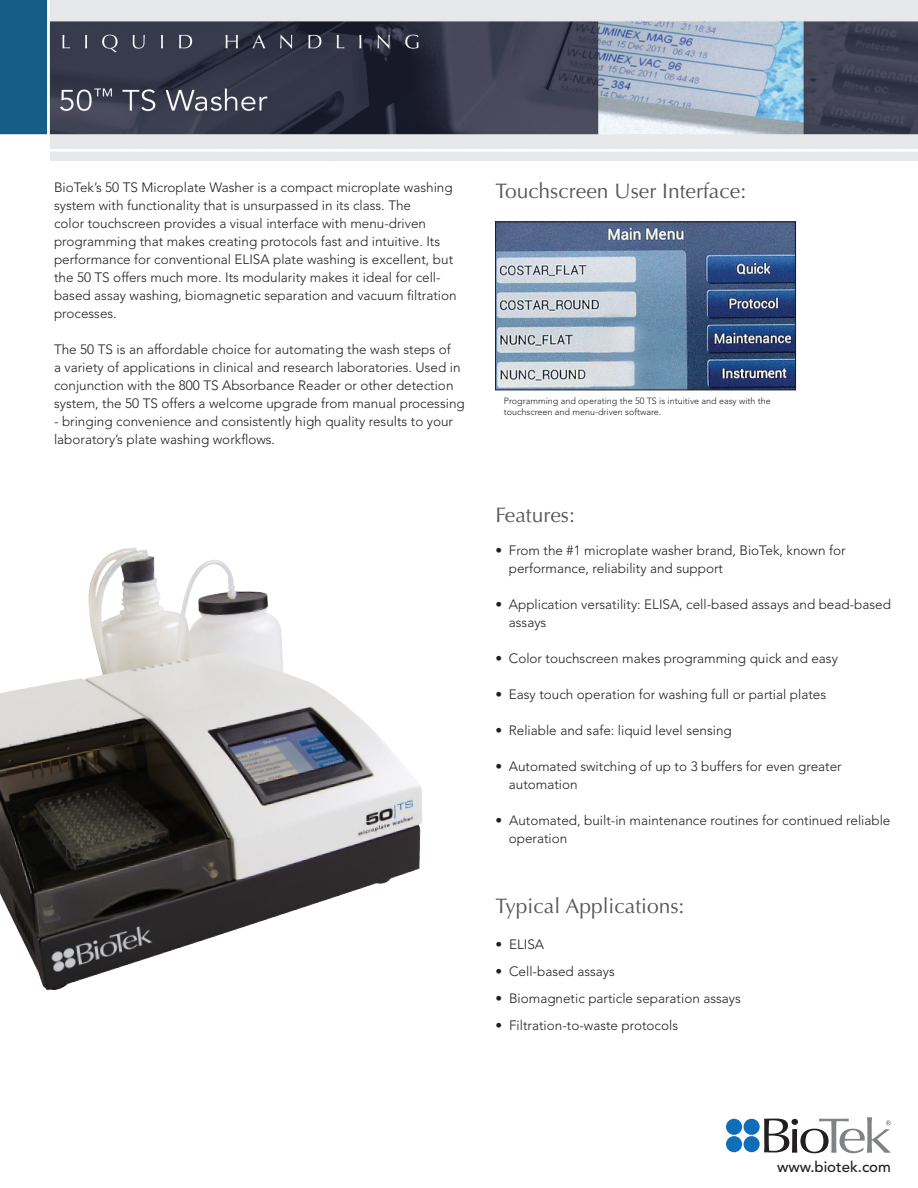
<style>
.page{position:relative;width:918px;height:1188px;background:#fff}
.page>*{position:absolute;margin:0;border:0;box-sizing:border-box;transform-origin:0 0}
.t1{font:21px "Optima LT Std";color:#57585a}
.t2{font:500 15px "Avenir LT Std";color:#231f20}
.t3{font:300 13.5px/18px "Avenir LT Std";color:#231f20}
.t4{font:300 9px/10.5px "Avenir LT Std";color:#231f20}
</style>
<div class="page">
<img style="left:0;top:547px;width:422px;height:444px">
<img style="left:0;top:0;width:918px;height:160px">
<img style="left:497px;top:224px;width:297px;height:164px">
<div style="left:495px;top:222px;width:301px;height:168px;border:1px solid #231f20"></div>
<svg style="left:764px;top:1117px;width:127px;height:36px"></svg>
<div style="left:726px;top:1119px;width:16px;height:16px;background:#106db7;border-radius:50%"></div>
<div style="left:726px;top:1136px;width:16px;height:16px;background:#106db7;border-radius:50%"></div>
<div style="left:744px;top:1119px;width:16px;height:16px;background:#106db7;border-radius:50%"></div>
<div style="left:744px;top:1136px;width:16px;height:16px;background:#106db7;border-radius:50%"></div>
<p class="t3" style="left:54px;top:179px;width:404px">BioTek’s 50 TS Microplate Washer is a compact microplate washing system with functionality that is unsurpassed in its class. The<br>color touchscreen provides a visual interface with menu-driven programming that makes creating protocols fast and intuitive. Its performance for conventional ELISA plate washing is excellent, but the 50 TS offers much more. Its modularity makes it ideal for cell&shy;based assay washing, biomagnetic separation and vacuum filtration processes.</p>
<p class="t3" style="left:54px;top:341px;width:412px">The 50 TS is an affordable choice for automating the wash steps of<br>a variety of applications in clinical and research laboratories. Used in conjunction with the 800 TS Absorbance Reader or other detection system, the 50 TS offers a welcome upgrade from manual processing</p>
<p class="t3" style="left:54px;top:413px;width:401px">- bringing convenience and consistently high quality results to your laboratory’s plate washing workflows.</p>
<h1 class="t1" style="left:496px;top:178px;width:252px">Touchscreen User Interface:</h1>
<p class="t4" style="left:504px;top:396px;width:269px">Programming and operating the 50 TS is intuitive and easy with the touchscreen and menu-driven software.</p>
<h1 class="t1" style="left:495px;top:503px;width:81px">Features:</h1>
<p class="t3" style="left:509px;top:541px;width:338px;text-indent:-14px">• From the #1 microplate washer brand, BioTek, known for performance, reliability and support</p>
<p class="t3" style="left:509px;top:595px;width:384px;text-indent:-14px">• Application versatility: ELISA, cell-based assays and bead-based assays</p>
<p class="t3" style="left:495px;top:649px;width:344px">• Color touchscreen makes programming quick and easy</p>
<p class="t3" style="left:495px;top:685px;width:332px">• Easy touch operation for washing full or partial plates</p>
<p class="t3" style="left:495px;top:721px;width:238px">• Reliable and safe: liquid level sensing</p>
<p class="t3" style="left:509px;top:757px;width:334px;text-indent:-14px">• Automated switching of up to 3 buffers for even greater automation</p>
<p class="t3" style="left:509px;top:811px;width:383px;text-indent:-14px">• Automated, built-in maintenance routines for continued reliable operation</p>
<h1 class="t1" style="left:495px;top:893px;width:191px">Typical Applications:</h1>
<p class="t3" style="left:495px;top:935px;width:50px">• ELISA</p>
<p class="t3" style="left:495px;top:962px;width:121px">• Cell-based assays</p>
<p class="t3" style="left:495px;top:989px;width:247px">• Biomagnetic particle separation assays</p>
<p class="t3" style="left:495px;top:1016px;width:184px">• Filtration-to-waste protocols</p>
<p class="t2" style="left:777px;top:1158px;width:115px">www.biotek.com</p>
</div>
